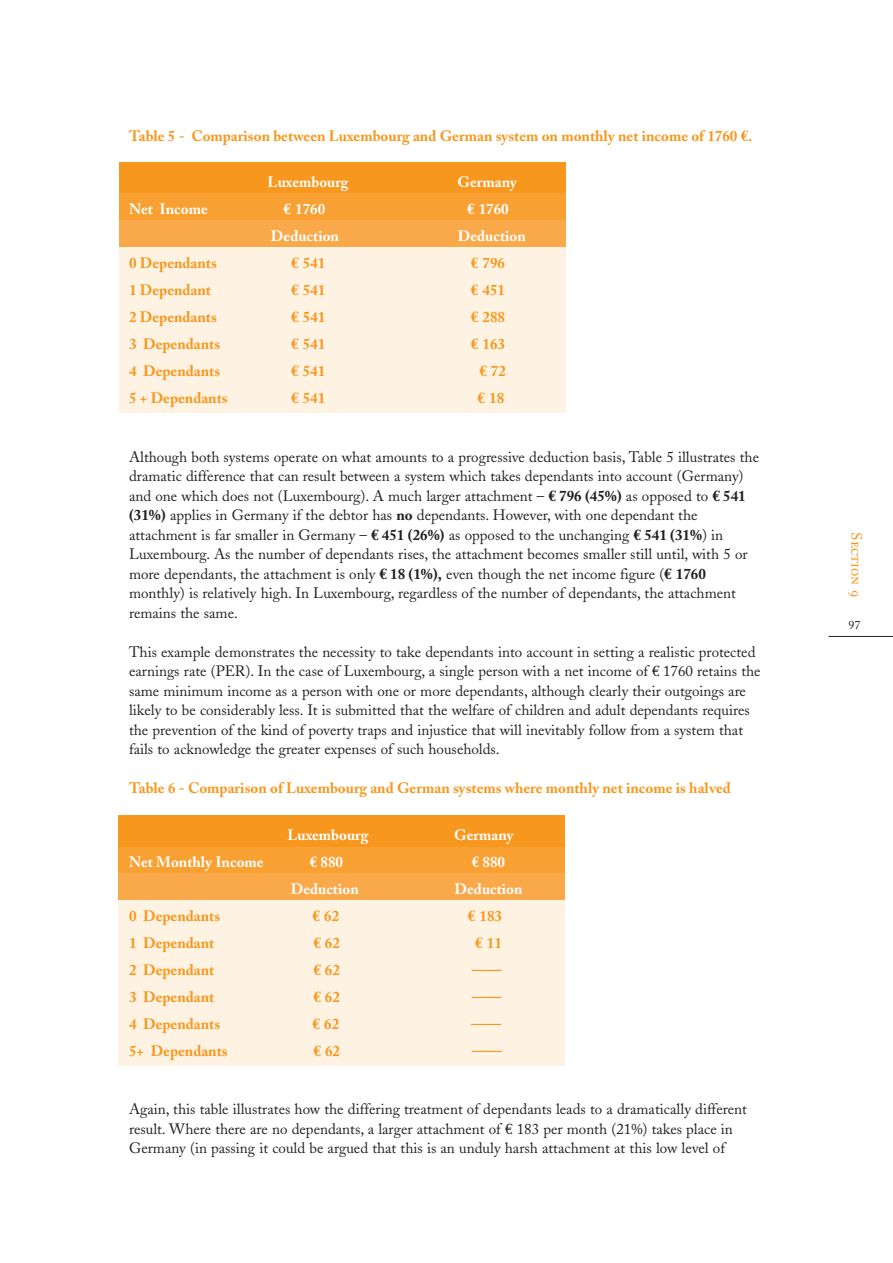
<style>
.page{position:relative;width:893px;height:1263px;background:#fff}
.page>*{position:absolute;margin:0;border:0;box-sizing:border-box;transform-origin:0 0}
.t1{font:15px/19.5px "Adobe Caslon";color:#231f20}
.t2{font:700 15px "Adobe Caslon";color:#f7971d}
.t3{font:700 15px "Adobe Caslon";color:#fff}
.t4{font:15px "Adobe Caslon Regular SC";color:#f7971d}
.t5{font:12px "Adobe Caslon";color:#231f20}
.s1{font-family:"Euro Serif"}
.s2{font-family:"Euro Serif";font-weight:700}
.s3{font-weight:700}
</style>
<div class="page">
<div style="left:119px;top:164px;width:446px;height:248px;background:#fef3e3"></div>
<div style="left:119px;top:162px;width:447px;height:36px;background:#f7971d"></div>
<div style="left:119px;top:194px;width:447px;height:28px;background:#f9a032"></div>
<div style="left:119px;top:221px;width:447px;height:26px;background:#faa94a"></div>
<div style="left:118px;top:817px;width:447px;height:248px;background:#fef3e3"></div>
<div style="left:119px;top:815px;width:446px;height:36px;background:#f7971d"></div>
<div style="left:119px;top:847px;width:446px;height:28px;background:#f9a032"></div>
<div style="left:119px;top:874px;width:446px;height:26px;background:#faa94a"></div>
<hr style="left:829px;top:636px;width:64px;height:1px;background:#231f20">
<p class="t2" style="left:129px;top:129px;width:625px">Table 5 - Comparison between Luxembourg and German system on monthly net income of 1760 <span class="s1">€</span>.</p>
<p class="t3" style="left:268px;top:176px;width:82px">Luxembourg</p>
<p class="t3" style="left:457px;top:176px;width:61px">Germany</p>
<p class="t3" style="left:129px;top:203px;width:80px">Net Income</p>
<p class="t3" style="left:284px;top:203px;width:43px"><span class="s1">€</span> 1760</p>
<p class="t3" style="left:467px;top:203px;width:43px"><span class="s1">€</span> 1760</p>
<p class="t3" style="left:271px;top:230px;width:70px">Deduction</p>
<p class="t3" style="left:458px;top:230px;width:70px">Deduction</p>
<p class="t2" style="left:129px;top:257px;width:89px">0 Dependants</p>
<p class="t2" style="left:291px;top:257px;width:36px"><span class="s1">€</span> 541</p>
<p class="t2" style="left:471px;top:257px;width:36px"><span class="s1">€</span> 796</p>
<p class="t2" style="left:129px;top:284px;width:84px">1 Dependant</p>
<p class="t2" style="left:291px;top:284px;width:36px"><span class="s1">€</span> 541</p>
<p class="t2" style="left:471px;top:284px;width:36px"><span class="s1">€</span> 451</p>
<p class="t2" style="left:129px;top:311px;width:89px">2 Dependants</p>
<p class="t2" style="left:291px;top:311px;width:36px"><span class="s1">€</span> 541</p>
<p class="t2" style="left:471px;top:311px;width:36px"><span class="s1">€</span> 288</p>
<p class="t2" style="left:129px;top:338px;width:93px">3 Dependants</p>
<p class="t2" style="left:291px;top:338px;width:36px"><span class="s1">€</span> 541</p>
<p class="t2" style="left:471px;top:338px;width:36px"><span class="s1">€</span> 163</p>
<p class="t2" style="left:129px;top:365px;width:93px">4 Dependants</p>
<p class="t2" style="left:291px;top:365px;width:36px"><span class="s1">€</span> 541</p>
<p class="t2" style="left:479px;top:365px;width:28px"><span class="s1">€</span> 72</p>
<p class="t2" style="left:129px;top:392px;width:100px">5 + Dependants</p>
<p class="t2" style="left:291px;top:392px;width:36px"><span class="s1">€</span> 541</p>
<p class="t2" style="left:478px;top:392px;width:28px"><span class="s1">€</span> 18</p>
<p class="t1" style="left:129px;top:448px;width:631px">Although both systems operate on what amounts to a progressive deduction basis, Table 5 illustrates the dramatic difference that can result between a system which takes dependants into account (Germany) and one which does not (Luxembourg). A much larger attachment – <span class="s2">€</span> <span class="s3">796 (45%)</span> as opposed to <span class="s2">€</span> <span class="s3">541 (31%)</span> applies in Germany if the debtor has <span class="s3">no</span> dependants. However, with one dependant the attachment is far smaller in Germany – <span class="s2">€</span> <span class="s3">451 (26%)</span> as opposed to the unchanging <span class="s2">€</span> <span class="s3">541 (31%</span>) in Luxembourg. As the number of dependants rises, the attachment becomes smaller still until, with 5 or more dependants, the attachment is only <span class="s2">€</span> <span class="s3">18 (1%),</span> even though the net income figure (<span class="s2">€</span> <span class="s3">1760 </span>monthly) is relatively high. In Luxembourg, regardless of the number of dependants, the attachment remains the same.</p>
<p class="t1" style="left:129px;top:643px;width:633px">This example demonstrates the necessity to take dependants into account in setting a realistic protected earnings rate (PER). In the case of Luxembourg, a single person with a net income of <span class="s1">€</span> 1760 retains the same minimum income as a person with one or more dependants, although clearly their outgoings are likely to be considerably less. It is submitted that the welfare of children and adult dependants requires the prevention of the kind of poverty traps and injustice that will inevitably follow from a system that fails to acknowledge the greater expenses of such households.</p>
<p class="t2" style="left:129px;top:782px;width:603px">Table 6 - Comparison of Luxembourg and German systems where monthly net income is halved</p>
<p class="t3" style="left:287px;top:828px;width:82px">Luxembourg</p>
<p class="t3" style="left:454px;top:828px;width:61px">Germany</p>
<p class="t3" style="left:129px;top:855px;width:136px">Net Monthly Income</p>
<p class="t3" style="left:310px;top:855px;width:35px"><span class="s1">€</span> 880</p>
<p class="t3" style="left:472px;top:855px;width:35px"><span class="s1">€</span> 880</p>
<p class="t3" style="left:291px;top:882px;width:70px">Deduction</p>
<p class="t3" style="left:455px;top:882px;width:70px">Deduction</p>
<p class="t2" style="left:129px;top:909px;width:93px">0 Dependants</p>
<p class="t2" style="left:313px;top:909px;width:28px"><span class="s1">€</span> 62</p>
<p class="t2" style="left:468px;top:909px;width:36px"><span class="s1">€</span> 183</p>
<p class="t2" style="left:129px;top:936px;width:87px">1 Dependant</p>
<p class="t2" style="left:313px;top:936px;width:28px"><span class="s1">€</span> 62</p>
<p class="t2" style="left:475px;top:936px;width:28px"><span class="s1">€</span> 11</p>
<p class="t2" style="left:129px;top:963px;width:87px">2 Dependant</p>
<p class="t2" style="left:313px;top:963px;width:28px"><span class="s1">€</span> 62</p>
<p class="t2" style="left:472px;top:963px;width:31px">——</p>
<p class="t2" style="left:129px;top:990px;width:87px">3 Dependant</p>
<p class="t2" style="left:313px;top:990px;width:28px"><span class="s1">€</span> 62</p>
<p class="t2" style="left:472px;top:990px;width:31px">——</p>
<p class="t2" style="left:129px;top:1017px;width:93px">4 Dependants</p>
<p class="t2" style="left:313px;top:1017px;width:28px"><span class="s1">€</span> 62</p>
<p class="t2" style="left:471px;top:1017px;width:31px">——</p>
<p class="t2" style="left:129px;top:1044px;width:100px">5+ Dependants</p>
<p class="t2" style="left:313px;top:1044px;width:28px"><span class="s1">€</span> 62</p>
<p class="t2" style="left:472px;top:1044px;width:31px">——</p>
<p class="t1" style="left:129px;top:1101px;width:619px">Again, this table illustrates how the differing treatment of dependants leads to a dramatically different result. Where there are no dependants, a larger attachment of <span class="s1">€</span> 183 per month (21%) takes place in<br>Germany (in passing it could be argued that this is an unduly harsh attachment at this low level of</p>
<p class="t4" style="left:862px;top:532px;width:66px;rotate:90deg">Section 9</p>
<p class="t5" style="left:848px;top:621px;width:13px">97</p>
</div>
